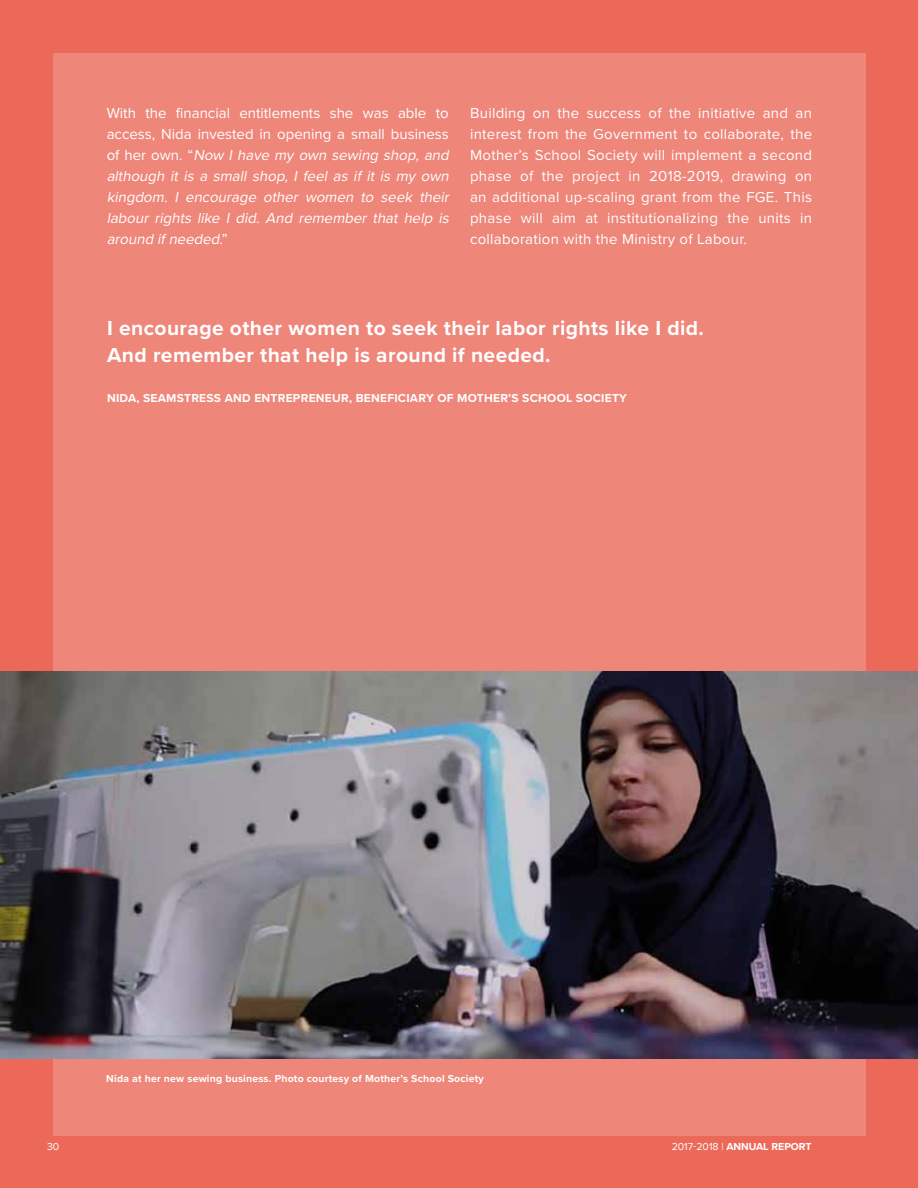
<style>
.page{position:relative;width:918px;height:1188px;background:#ec695a}
.page>*{position:absolute;margin:0;border:0;box-sizing:border-box;transform-origin:0 0}
.t1{font:700 21px/27px "Proxima Nova";letter-spacing:.02em;color:#fff}
.t2{font:15px/21px "Proxima Nova";letter-spacing:.02em;color:#fff;text-align:justify}
.t3{font:italic 15px/21px "Proxima Nova";color:#fff}
.t4{font:700 12px "Proxima Nova";letter-spacing:.02em;color:#fff}
.t5{font:700 10.5px "Proxima Nova";letter-spacing:.02em;color:#fff}
.t6{font:700 10.5px "Proxima Nova";color:#fff}
.t7{font:10.5px "Proxima Nova";color:#fff}
.s1{font-style:normal}
.s2{font-weight:400}
</style>
<div class="page">
<div style="left:53px;top:53px;width:812px;height:1082px;background:#ef867a"></div>
<img style="left:0;top:672px;width:918px;height:387px">
<p class="t3" style="left:107px;top:102px;width:347px"><span class="s1">With the financial entitlements she was able to access, Nida invested in opening a small business o f h e r o w n . “</span> Now I have my own sewing shop, and although it is a small shop, I feel as if it is my own kingdom. I encourage other women to seek their labour rights like I did. And remember that help is around ifneeded<span class="s1">.”</span></p>
<p class="t2" style="left:470px;top:102px;width:344px">Building on the success of the initiative and an interest from the Government to collaborate, the Mother’s School Society will implement a second phase of the project in 2018-2019, drawing on an additional up-scaling grant from the FGE. This phase will aim at institutionalizing the units in collaboration with the Ministry of Labour.</p>
<h1 class="t1" style="left:107px;top:316px;width:598px">I encourage other women to seek their labor rights like I did.<br>And remember that help is around if needed.</h1>
<p class="t4" style="left:107px;top:391px;width:521px">NIDA, SEAMSTRESS AND ENTREPRENEUR, BENEFICIARY OF MOTHER’S SCHOOL SOCIETY</p>
<p class="t5" style="left:106px;top:1072px;width:379px">Nida at her new sewing business. Photo courtesy of Mother’s School Society</p>
<p class="t7" style="left:47px;top:1139px;width:14px">30</p>
<p class="t6" style="left:672px;top:1141px;width:141px"><span class="s2">2017-2018 |</span> ANNUAL REPORT</p>
</div>
